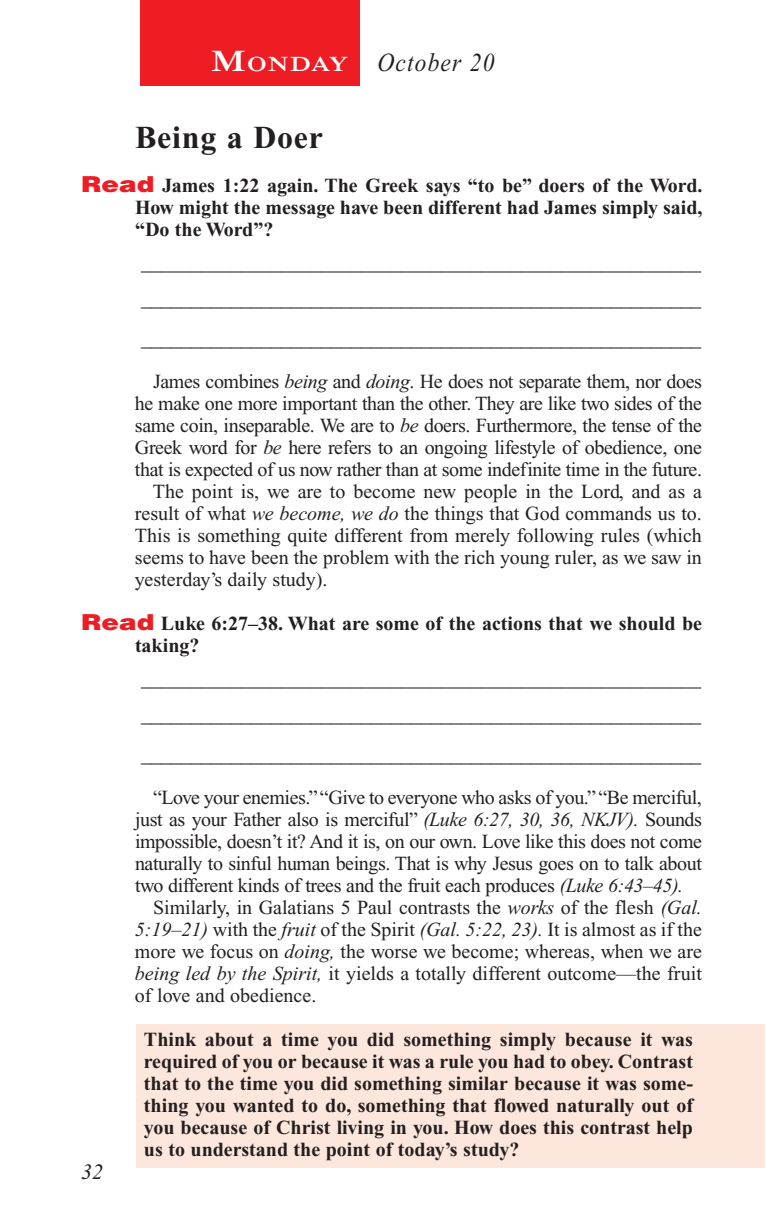
<style>
.page{position:relative;width:783px;height:1224px;background:#fff}
.page>*{position:absolute;margin:0;border:0;box-sizing:border-box;transform-origin:0 0}
.Head{font:700 32px "Times New Roman PS Std";letter-spacing:.025em;color:#231f20}
.Lesson_Dates{font:italic 26px "Times New Roman PS Std";letter-spacing:.05em;color:#231f20;scale:.9 1}
.t1{font:italic 22px "Times New Roman PS Std";color:#231f20}
.Daily_Header{font:600 21px "Times NRMT Std";letter-spacing:.045em;color:#fff;scale:1.1 1}
.Body{font:20px/22px "Times New Roman PS Std";letter-spacing:-.02em;color:#231f20;text-align:justify}
.x-screened_box-text{font:700 20px/22px "Times New Roman PS Std";color:#231f20;text-align:justify}
.Blank_Lines{font:20px "Times New Roman PS Std";color:#231f20}
.Question_NO_SB{font:700 20px/22px "Times New Roman PS Std";color:#231f20;text-align:justify}
.Blank_Lines_SB{font:20px "Times New Roman PS Std";color:#231f20}
.Question{font:700 20px/22px "Times New Roman PS Std";color:#231f20}
.s1{font-size:30px}
.s2{font-family:"Helvetica LT Std";font-weight:900;font-size:22px;color:#ee1d23}
.s3{font-style:italic}
</style>
<div class="page">
<div style="left:140px;top:0;width:220px;height:86px;background:#ee1d23"></div>
<div style="left:137px;top:1024px;width:628px;height:144px;background:#fde7dc"></div>
<p class="Daily_Header" style="left:211px;top:52px;width:127px"><span class="s1">M</span>ONDAY</p>
<p class="Lesson_Dates" style="left:378px;top:48px;width:132px">October 20</p>
<p class="Head" style="left:135px;top:120px;width:190px">Being a Doer</p>
<p class="Question_NO_SB" style="left:135px;top:175px;width:569px;text-indent:-54px"><span class="s2">Read</span> James 1:22 again. The Greek says “to be” doers of the Word.<br>How might the message have been different had James simply said, “Do the Word”?</p>
<p class="Blank_Lines_SB" style="left:141px;top:253px;width:561px">________________________________________________________</p>
<p class="Blank_Lines" style="left:141px;top:289px;width:561px">________________________________________________________</p>
<p class="Blank_Lines" style="left:141px;top:329px;width:561px">________________________________________________________</p>
<p class="Body" style="left:135px;top:371px;width:569px;text-indent:18px">James combines <span class="s3">being</span> and <span class="s3">doing</span>. He does not separate them, nor does he make one more important than the other. They are like two sides of the same coin, inseparable. We are to <span class="s3">be</span> doers. Furthermore, the tense of the Greek word for <span class="s3">be</span> here refers to an ongoing lifestyle of obedience, one that is expected of us now rather than at some indefinite time in the future.</p>
<p class="Body" style="left:135px;top:481px;width:569px;text-indent:18px">The point is, we are to become new people in the Lord, and as a result of what <span class="s3">we become, we do</span> the things that God commands us to.<br>This is something quite different from merely following rules (which seems to have been the problem with the rich young ruler, as we saw in yesterday’s daily study).</p>
<p class="Question" style="left:135px;top:613px;width:569px;text-indent:-54px"><span class="s2">Read</span> Luke 6:27–38. What are some of the actions that we should be taking?</p>
<p class="Blank_Lines_SB" style="left:141px;top:669px;width:561px">________________________________________________________</p>
<p class="Blank_Lines" style="left:141px;top:705px;width:561px">________________________________________________________</p>
<p class="Blank_Lines" style="left:141px;top:745px;width:561px">________________________________________________________</p>
<p class="Body" style="left:135px;top:787px;width:569px;text-indent:18px">“Love your enemies.” “Give to everyone who asks of you.” “Be merciful, just as your Father also is merciful” <span class="s3">(Luke 6:27, 30, 36, NKJV).</span> Sounds impossible, doesn’t it? And it is, on our own. Love like this does not come naturally to sinful human beings. That is why Jesus goes on to talk about two different kinds of trees and the fruit each produces <span class="s3">(Luke 6:43–45).</span></p>
<p class="Body" style="left:135px;top:897px;width:569px;text-indent:18px">Similarly, in Galatians 5 Paul contrasts the <span class="s3">works</span> of the flesh <span class="s3">(Gal.<br>5:19–21)</span> with the <span class="s3">fruit</span> of the Spirit <span class="s3">(Gal. 5:22, 23).</span> It is almost as if the more we focus on <span class="s3">doing,</span> the worse we become; whereas, when we are <span class="s3">being led by the Spirit,</span> it yields a totally different outcome—the fruit of love and obedience.</p>
<p class="x-screened_box-text" style="left:144px;top:1029px;width:551px">Think about a time you did something simply because it was required of you or because it was a rule you had to obey. Contrast that to the time you did something similar because it was some&shy;thing you wanted to do, something that flowed naturally out of you because of Christ living in you. How does this contrast help us to understand the point of today’s study?</p>
<p class="t1" style="left:81px;top:1160px;width:23px">32</p>
</div>
